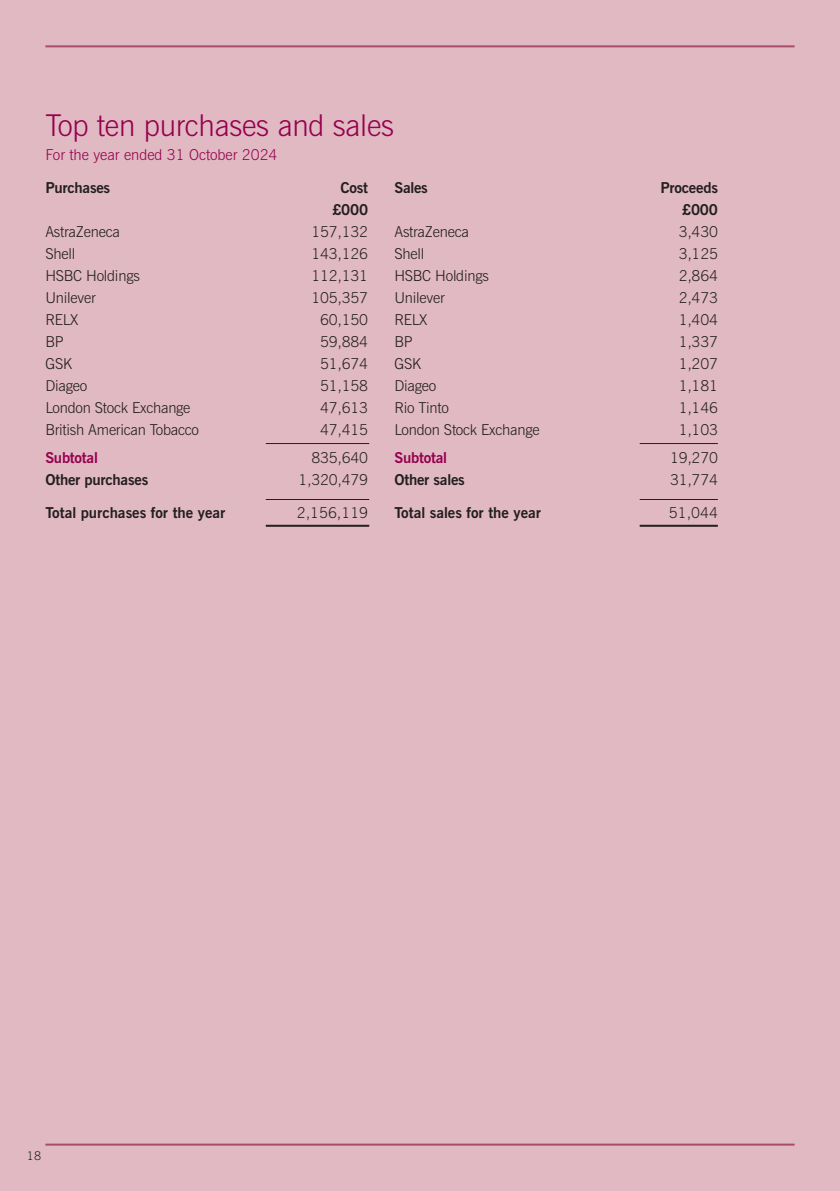
<style>
.page{position:relative;width:840px;height:1191px;background:#fff}
.page>*{position:absolute;margin:0;border:0;box-sizing:border-box;transform-origin:0 0}
.t1{font:300 30px "News Gothic BT";letter-spacing:-.01em;color:#96014e}
.t2{font:300 15px "News Gothic BT";letter-spacing:-.015em;color:#231f20}
.t3{font:700 15px/22px "News Gothic BT";letter-spacing:-.015em;color:#231f20;text-align:center}
.t4{font:300 15px "News Gothic BT";color:#96014e}
.t5{font:700 15px "News Gothic BT";letter-spacing:-.015em;color:#96014e}
.t6{font:300 12px "News Gothic BT";color:#231f20}
</style>
<div class="page">
<div style="left:0;top:0;width:839px;height:1191px;background:#e0b9c3"></div>
<hr style="left:45px;top:45px;width:749px;height:2px;background:#ab4b6d">
<hr style="left:45px;top:1143px;width:749px;height:2px;background:#ab4b6d">
<hr style="left:266px;top:499px;width:103px;height:1px;background:#231f20">
<hr style="left:266px;top:525px;width:103px;height:2px;background:#231f20">
<hr style="left:639px;top:499px;width:78px;height:1px;background:#231f20">
<hr style="left:639px;top:525px;width:78px;height:2px;background:#231f20">
<hr style="left:266px;top:443px;width:103px;height:1px;background:#231f20">
<hr style="left:639px;top:443px;width:78px;height:1px;background:#231f20">
<h1 class="t1" style="left:45px;top:114px;width:350px">Top ten purchases and sales</h1>
<p class="t4" style="left:45px;top:149px;width:233px">For the year ended 31 October 2024</p>
<p class="t3" style="left:45px;top:177px;width:66px">Purchases</p>
<p class="t3" style="left:332px;top:177px;width:37px">Cost £000</p>
<p class="t2" style="left:45px;top:226px;width:76px">AstraZeneca</p>
<p class="t2" style="left:311px;top:226px;width:58px">157,132</p>
<p class="t2" style="left:45px;top:248px;width:31px">Shell</p>
<p class="t2" style="left:311px;top:248px;width:58px">143,126</p>
<p class="t2" style="left:45px;top:270px;width:96px">HSBC Holdings</p>
<p class="t2" style="left:311px;top:270px;width:58px">112,131</p>
<p class="t2" style="left:45px;top:292px;width:52px">Unilever</p>
<p class="t2" style="left:311px;top:292px;width:58px">105,357</p>
<p class="t2" style="left:45px;top:314px;width:34px">RELX</p>
<p class="t2" style="left:320px;top:314px;width:49px">60,150</p>
<p class="t2" style="left:45px;top:336px;width:20px">BP</p>
<p class="t2" style="left:320px;top:336px;width:49px">59,884</p>
<p class="t2" style="left:45px;top:358px;width:28px">GSK</p>
<p class="t2" style="left:320px;top:358px;width:49px">51,674</p>
<p class="t2" style="left:45px;top:380px;width:43px">Diageo</p>
<p class="t2" style="left:320px;top:380px;width:49px">51,158</p>
<p class="t2" style="left:45px;top:402px;width:146px">London Stock Exchange</p>
<p class="t2" style="left:320px;top:402px;width:49px">47,613</p>
<p class="t2" style="left:45px;top:424px;width:155px">British American Tobacco</p>
<p class="t2" style="left:320px;top:424px;width:49px">47,415</p>
<p class="t5" style="left:45px;top:449px;width:54px">Subtotal</p>
<p class="t2" style="left:311px;top:452px;width:58px">835,640</p>
<p class="t3" style="left:45px;top:468px;width:104px">Other purchases</p>
<p class="t2" style="left:298px;top:474px;width:71px">1,320,479</p>
<p class="t3" style="left:45px;top:502px;width:181px">Total purchases for the year</p>
<p class="t2" style="left:296px;top:507px;width:73px">2,156,119</p>
<p class="t3" style="left:394px;top:177px;width:35px">Sales</p>
<p class="t3" style="left:660px;top:177px;width:59px;text-align:right">Proceeds £000</p>
<p class="t2" style="left:394px;top:226px;width:76px">AstraZeneca</p>
<p class="t2" style="left:678px;top:226px;width:41px">3,430</p>
<p class="t2" style="left:394px;top:248px;width:31px">Shell</p>
<p class="t2" style="left:678px;top:248px;width:41px">3,125</p>
<p class="t2" style="left:394px;top:270px;width:96px">HSBC Holdings</p>
<p class="t2" style="left:678px;top:270px;width:41px">2,864</p>
<p class="t2" style="left:394px;top:292px;width:52px">Unilever</p>
<p class="t2" style="left:678px;top:292px;width:41px">2,473</p>
<p class="t2" style="left:394px;top:314px;width:34px">RELX</p>
<p class="t2" style="left:678px;top:314px;width:41px">1,404</p>
<p class="t2" style="left:394px;top:336px;width:20px">BP</p>
<p class="t2" style="left:678px;top:336px;width:41px">1,337</p>
<p class="t2" style="left:394px;top:358px;width:28px">GSK</p>
<p class="t2" style="left:678px;top:358px;width:41px">1,207</p>
<p class="t2" style="left:394px;top:380px;width:43px">Diageo</p>
<p class="t2" style="left:678px;top:380px;width:41px">1,181</p>
<p class="t2" style="left:394px;top:402px;width:56px">Rio Tinto</p>
<p class="t2" style="left:678px;top:402px;width:41px">1,146</p>
<p class="t2" style="left:394px;top:424px;width:146px">London Stock Exchange</p>
<p class="t2" style="left:678px;top:424px;width:41px">1,103</p>
<p class="t5" style="left:394px;top:449px;width:54px">Subtotal</p>
<p class="t2" style="left:669px;top:452px;width:49px">19,270</p>
<p class="t3" style="left:394px;top:468px;width:72px">Other sales</p>
<p class="t2" style="left:669px;top:474px;width:49px">31,774</p>
<p class="t3" style="left:394px;top:502px;width:148px">Total sales for the year</p>
<p class="t2" style="left:668px;top:507px;width:51px">51,044</p>
<p class="t6" style="left:27px;top:1151px;width:16px">18</p>
</div>
